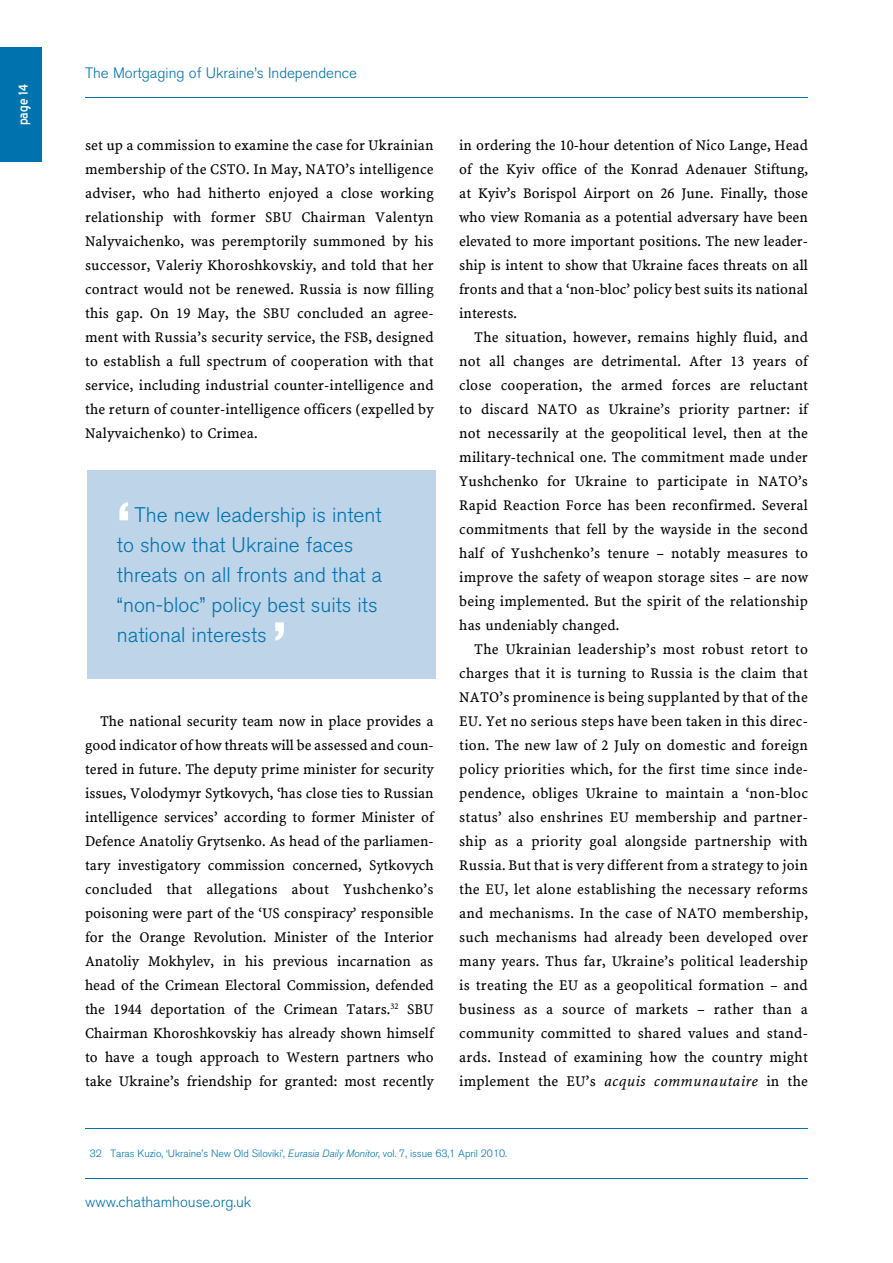
<style>
.page{position:relative;width:893px;height:1263px;background:#fff}
.page>*{position:absolute;margin:0;border:0;box-sizing:border-box;transform-origin:0 0}
.t1{font:700 54px "Akzidenz Grotesk BE";color:#fff}
.t2{font:300 21px/30px "Akzidenz Grotesk BE";color:#0073ae}
.t3{font:16.5px "Blue Highway";color:#fff}
.t4{font:15px/24px "Minion Web Pro";letter-spacing:.01em;color:#000;text-align:justify}
.t5{font:300 15px "Akzidenz Grotesk BE";color:#0073ae}
.t6{font:300 10.5px "Akzidenz Grotesk BE";letter-spacing:-.005em;color:#0073ae}
.s1{font-style:italic}
</style>
<div class="page">
<hr style="left:85px;top:1178px;width:723px;height:1px;background:#0073ae">
<hr style="left:85px;top:97px;width:723px;height:1px;background:#0073ae">
<div style="left:0;top:47px;width:42px;height:115px;background:#0073ae"></div>
<div style="left:87px;top:470px;width:349px;height:208px;background:#bed4e9"></div>
<hr style="left:85px;top:1128px;width:723px;height:1px;background:#0073ae">
<p class="t3" style="left:16px;top:125px;width:42px;rotate:-90deg">page 14</p>
<p class="t5" style="left:85px;top:64px;width:273px">The Mortgaging of Ukraine’s Independence</p>
<p class="t4" style="left:85px;top:133px;width:350px">set up a commission to examine the case for Ukrainian membership of the CSTO. In May, NATO’s intelligence adviser, who had hitherto enjoyed a close working relationship with former SBU Chairman Valentyn Nalyvaichenko, was peremptorily summoned by his successor, Valeriy Khoroshkovskiy, and told that her contract would not be renewed. Russia is now filling this gap. On 19 May, the SBU concluded an agree&shy;ment with Russia’s security service, the FSB, designed to establish a full spectrum of cooperation with that service, including industrial counter-intelligence and the return of counter-intelligence officers (expelled by Nalyvaichenko) to Crimea.</p>
<h1 class="t1" style="left:117px;top:490px;width:15px">‘</h1>
<h2 class="t2" style="left:117px;top:501px;width:267px;text-indent:18px">The new leadership is intent to show that Ukraine faces threats on all fronts and that a “non-bloc” policy best suits its national interests</h2>
<h1 class="t1" style="left:273px;top:610px;width:15px">’</h1>
<p class="t4" style="left:85px;top:709px;width:350px;text-indent:15px">The national security team now in place provides a good indicator of how threats will be assessed and coun&shy;tered in future. The deputy prime minister for security issues, Volodymyr Sytkovych, ‘has close ties to Russian intelligence services’ according to former Minister of Defence Anatoliy Grytsenko. As head of the parliamen&shy;tary investigatory commission concerned, Sytkovych concluded that allegations about Yushchenko’s poisoning were part of the ‘US conspiracy’ responsible for the Orange Revolution. Minister of the Interior Anatoliy Mokhylev, in his previous incarnation as head of the Crimean Electoral Commission, defended the 1944 deportation of the Crimean Tatars.<sup>32</sup> SBU Chairman Khoroshkovskiy has already shown himself to have a tough approach to Western partners who take Ukraine’s friendship for granted: most recently</p>
<p class="t4" style="left:459px;top:133px;width:350px">in ordering the 10-hour detention of Nico Lange, Head of the Kyiv office of the Konrad Adenauer Stiftung, at Kyiv’s Borispol Airport on 26 June. Finally, those who view Romania as a potential adversary have been elevated to more important positions. The new leader&shy;ship is intent to show that Ukraine faces threats on all fronts and that a ‘non-bloc’ policy best suits its national interests.</p>
<p class="t4" style="left:459px;top:325px;width:350px;text-indent:15px">The situation, however, remains highly fluid, and not all changes are detrimental. After 13 years of close cooperation, the armed forces are reluctant to discard NATO as Ukraine’s priority partner: if not necessarily at the geopolitical level, then at the military-technical one. The commitment made under Yushchenko for Ukraine to participate in NATO’s Rapid Reaction Force has been reconfirmed. Several commitments that fell by the wayside in the second half of Yushchenko’s tenure – notably measures to improve the safety of weapon storage sites – are now being implemented. But the spirit of the relationship has undeniably changed.</p>
<p class="t4" style="left:459px;top:637px;width:350px;text-indent:15px">The Ukrainian leadership’s most robust retort to charges that it is turning to Russia is the claim that NATO’s prominence is being supplanted by that of the EU. Yet no serious steps have been taken in this direc&shy;tion. The new law of 2 July on domestic and foreign policy priorities which, for the first time since inde&shy;pendence, obliges Ukraine to maintain a ‘non-bloc status’ also enshrines EU membership and partner&shy;ship as a priority goal alongside partnership with Russia. But that is very different from a strategy to join the EU, let alone establishing the necessary reforms and mechanisms. In the case of NATO membership, such mechanisms had already been developed over many years. Thus far, Ukraine’s political leadership is treating the EU as a geopolitical formation – and business as a source of markets – rather than a community committed to shared values and stand&shy;ards. Instead of examining how the country might implement the EU’s <span class="s1">acquis communautaire</span> in the</p>
<p class="t6" style="left:90px;top:1148px;width:418px">32 Taras Kuzio, ‘Ukraine’s New Old Siloviki’, <span class="s1">Eurasia Daily Monitor</span>, vol. 7, issue 63,1 April 2010.</p>
<p class="t5" style="left:85px;top:1193px;width:168px">www.chathamhouse.org.uk</p>
</div>
